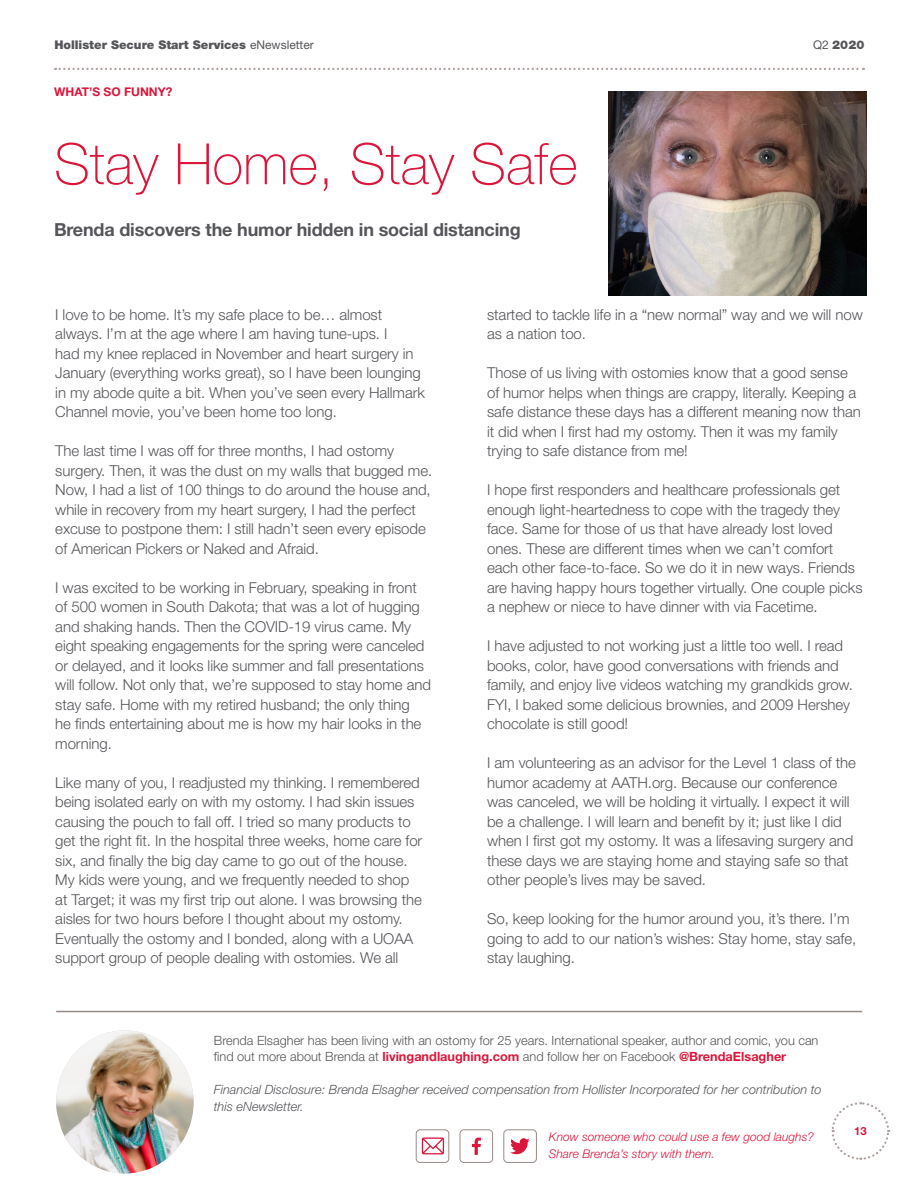
<style>
.page{position:relative;width:918px;height:1188px;background:#fff}
.page>*{position:absolute;margin:0;border:0;box-sizing:border-box;transform-origin:0 0}
.Headers_45pt_Helv_Th{font:100 57px "Helvetica Neue LT Std";color:#db163b}
.Headers_45pt_Helv_Th-2{font:700 18px "Helvetica Neue LT Std";letter-spacing:-.01em;color:#55565a}
.Body_Copy_10_13_Helv{font:300 15px/19.5px "Helvetica Neue LT Std";letter-spacing:-.005em;color:#55565a}
.t1{font:300 12.75px/16.5px "Helvetica Neue LT Std";color:#55565a}
.t2{font:italic 300 12.75px/16.5px "Helvetica Neue LT Std";color:#55565a}
.Body_Copy_10_13_Helv-2{font:italic 300 12px/16.5px "Helvetica Neue LT Std";color:#db163b}
.t3{font:900 12px "Helvetica Neue LT Std";color:#55565a}
._8pt_Helv_Bold_186{font:700 12px "Helvetica Neue LT Std";color:#db163b}
.t4{font:700 11.25px "Helvetica Neue LT Std";color:#db163b}
.s1{font-weight:400}
.s2{font-weight:700;color:#db163b}
</style>
<div class="page">
<svg style="left:831px;top:1102px;width:59px;height:58px"></svg>
<svg style="left:55px;top:68px;width:809px;height:2px"></svg>
<img style="left:608px;top:92px;width:258px;height:204px">
<svg style="left:472px;top:1138px;width:9px;height:17px"></svg>
<div style="left:460px;top:1129px;width:33px;height:34px;border:1px solid #978b87;border-radius:4px"></div>
<svg style="left:510px;top:1138px;width:20px;height:16px"></svg>
<div style="left:503px;top:1129px;width:34px;height:34px;border:1px solid #978b87;border-radius:4px"></div>
<div style="left:416px;top:1129px;width:33px;height:34px;border:1px solid #978b87;border-radius:4px"></div>
<svg style="left:422px;top:1138px;width:22px;height:16px"></svg>
<hr style="left:56px;top:1011px;width:806px;height:1px;background:#978b87">
<img style="left:56px;top:1030px;width:138px;height:143px">
<p class="t3" style="left:54px;top:38px;width:261px">Hollister Secure Start Services <span class="s1">eNewsletter</span></p>
<p class="t3" style="left:813px;top:38px;width:53px"><span class="s1">Q2</span> 2020</p>
<p class="_8pt_Helv_Bold_186" style="left:54px;top:84px;width:120px">WHAT’S SO FUNNY?</p>
<p class="Headers_45pt_Helv_Th" style="left:54px;top:131px;width:525px">Stay Home, Stay Safe</p>
<p class="Headers_45pt_Helv_Th-2" style="left:54px;top:218px;width:468px">Brenda discovers the humor hidden in social distancing</p>
<p class="Body_Copy_10_13_Helv" style="left:55px;top:304px;width:371px">I love to be home. It’s my safe place to be… almost always. I’m at the age where I am having tune-ups. I<br>had my knee replaced in November and heart surgery in January (everything works great), so I have been lounging in my abode quite a bit. When you’ve seen every Hallmark Channel movie, you’ve been home too long.</p>
<p class="Body_Copy_10_13_Helv" style="left:55px;top:441px;width:378px">The last time I was off for three months, I had ostomy surgery. Then, it was the dust on my walls that bugged me.<br>Now, I had a list of 100 things to do around the house and, while in recovery from my heart surgery, I had the perfect excuse to postpone them: I still hadn’t seen every episode of American Pickers or Naked and Afraid.</p>
<p class="Body_Copy_10_13_Helv" style="left:55px;top:577px;width:377px">I was excited to be working in February, speaking in front of 500 women in South Dakota; that was a lot of hugging and shaking hands. Then the COVID-19 virus came. My eight speaking engagements for the spring were canceled or delayed, and it looks like summer and fall presentations will follow. Not only that, we’re supposed to stay home and stay safe. Home with my retired husband; the only thing<br>he finds entertaining about me is how my hair looks in the morning.</p>
<p class="Body_Copy_10_13_Helv" style="left:55px;top:772px;width:369px">Like many of you, I readjusted my thinking. I remembered being isolated early on with my ostomy. I had skin issues causing the pouch to fall off. I tried so many products to get the right fit. In the hospital three weeks, home care for six, and finally the big day came to go out of the house.<br>My kids were young, and we frequently needed to shop at Target; it was my first trip out alone. I was browsing the aisles for two hours before I thought about my ostomy.<br>Eventually the ostomy and I bonded, along with a UOAA support group of people dealing with ostomies. We all</p>
<p class="Body_Copy_10_13_Helv" style="left:487px;top:304px;width:377px">started to tackle life in a “new normal” way and we will now as a nation too.</p>
<p class="Body_Copy_10_13_Helv" style="left:487px;top:363px;width:375px">Those of us living with ostomies know that a good sense of humor helps when things are crappy, literally. Keeping a safe distance these days has a different meaning now than it did when I first had my ostomy. Then it was my family trying to safe distance from me!</p>
<p class="Body_Copy_10_13_Helv" style="left:487px;top:480px;width:377px">I hope first responders and healthcare professionals get enough light-heartedness to cope with the tragedy they face. Same for those of us that have already lost loved ones. These are different times when we can’t comfort each other face-to-face. So we do it in new ways. Friends are having happy hours together virtually. One couple picks a nephew or niece to have dinner with via Facetime.</p>
<p class="Body_Copy_10_13_Helv" style="left:487px;top:636px;width:367px">I have adjusted to not working just a little too well. I read books, color, have good conversations with friends and family, and enjoy live videos watching my grandkids grow.<br>FYI, I baked some delicious brownies, and 2009 Hershey chocolate is still good!</p>
<p class="Body_Copy_10_13_Helv" style="left:487px;top:753px;width:370px">I am volunteering as an advisor for the Level 1 class of the humor academy at AATH.org. Because our conference was canceled, we will be holding it virtually. I expect it will be a challenge. I will learn and benefit by it; just like I did when I first got my ostomy. It was a lifesaving surgery and these days we are staying home and staying safe so that other people’s lives may be saved.</p>
<p class="Body_Copy_10_13_Helv" style="left:487px;top:909px;width:371px">So, keep looking for the humor around you, it’s there. I’m going to add to our nation’s wishes: Stay home, stay safe, stay laughing.</p>
<p class="t1" style="left:214px;top:1032px;width:606px">Brenda Elsagher has been living with an ostomy for 25 years. International speaker, author and comic, you can find out more about Brenda at <span class="s2">livingandlaughing.com</span> and follow her on Facebook <span class="s2">@BrendaElsagher</span></p>
<p class="t2" style="left:214px;top:1081px;width:609px">Financial Disclosure: Brenda Elsagher received compensation from Hollister Incorporated for her contribution to this eNewsletter.</p>
<p class="Body_Copy_10_13_Helv-2" style="left:549px;top:1129px;width:266px">Know someone who could use a few good laughs?<br>Share Brenda’s story with them.</p>
<p class="t4" style="left:854px;top:1124px;width:14px">13</p>
</div>
